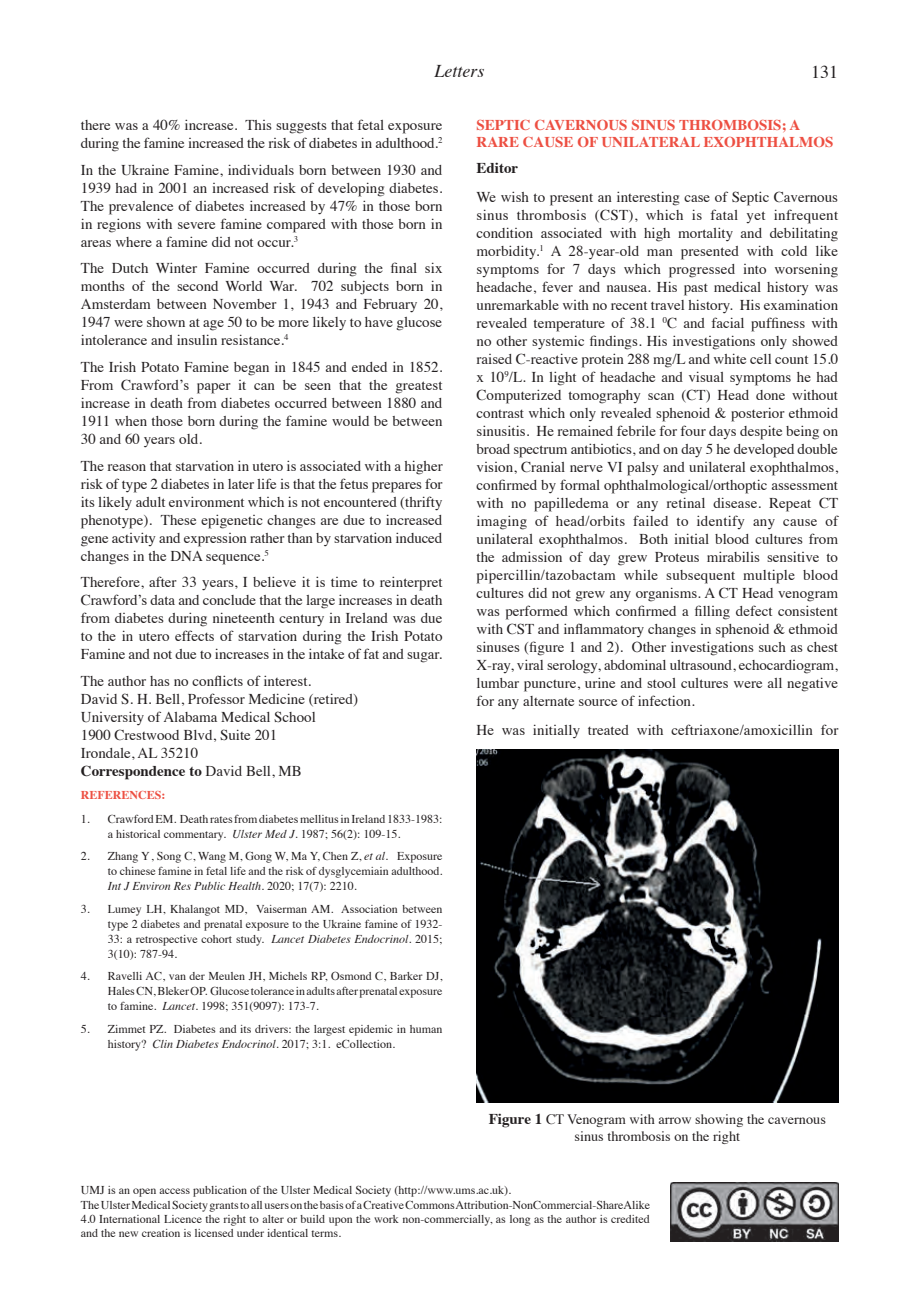
<style>
.page{position:relative;width:919px;height:1289px;background:#fff}
.page>*{position:absolute;margin:0;border:0;box-sizing:border-box;transform-origin:0 0}
.t1{font:italic 18px "Times";color:#231f20}
.t2{font:18px "Times";color:#231f20}
.t3{font:15px/18px "Times";color:#231f20;text-align:justify}
.t4{font:700 15px/16.5px "Times";color:#ed4f42}
.t5{font:700 15px "Times";color:#231f20}
.t6{font:14.25px/17.1px "Times";color:#231f20;text-align:center}
.t7{font:12px/15px "Times";color:#231f20}
.t8{font:700 12px "Times";color:#ed4f42}
.s1{font-weight:700}
.s2{font-style:italic}
.s3{font-weight:700;font-size:15px}
</style>
<div class="page">
<img style="left:670px;top:1182px;width:168px;height:59px">
<img style="left:476px;top:750px;width:362px;height:352px">
<p class="t1" style="left:434px;top:55px;width:52px">Letters</p>
<p class="t2" style="left:811px;top:55px;width:28px">131</p>
<p class="t3" style="left:81px;top:115px;width:363px">there was a 40% increase. This suggests that fetal exposure during the famine increased the risk of diabetes in adulthood.<sup>2</sup></p>
<p class="t3" style="left:81px;top:159px;width:363px">In the Ukraine Famine, individuals born between 1930 and 1939 had in 2001 an increased risk of developing diabetes.<br>The prevalence of diabetes increased by 47% in those born in regions with severe famine compared with those born in areas where a famine did not occur.<sup>3</sup></p>
<p class="t3" style="left:81px;top:258px;width:363px">The Dutch Winter Famine occurred during the final six months of the second World War. 702 subjects born in Amsterdam between November 1, 1943 and February 20, 1947 were shown at age 50 to be more likely to have glucose intolerance and insulin resistance.<sup>4</sup></p>
<p class="t3" style="left:81px;top:356px;width:363px">The Irish Potato Famine began in 1845 and ended in 1852.<br>From Crawford’s paper it can be seen that the greatest increase in death from diabetes occurred between 1880 and 1911 when those born during the famine would be between 30 and 60 years old.</p>
<p class="t3" style="left:81px;top:455px;width:363px">The reason that starvation in utero is associated with a higher risk of type 2 diabetes in later life is that the fetus prepares for its likely adult environment which is not encountered (thrifty phenotype). These epigenetic changes are due to increased gene activity and expression rather than by starvation induced changes in the DNA sequence.<sup>5</sup></p>
<p class="t3" style="left:81px;top:572px;width:363px">Therefore, after 33 years, I believe it is time to reinterpret Crawford’s data and conclude that the large increases in death from diabetes during nineteenth century in Ireland was due to the in utero effects of starvation during the Irish Potato Famine and not due to increases in the intake of fat and sugar.</p>
<p class="t3" style="left:81px;top:670px;width:279px;text-align:left">The author has no conflicts of interest.<br>David S. H. Bell, Professor Medicine (retired)<br>University of Alabama Medical School<br>1900 Crestwood Blvd, Suite 201<br>Irondale, AL 35210<br><span class="s1">Correspondence to</span> David Bell, MB</p>
<p class="t8" style="left:81px;top:783px;width:86px">REFERENCES:</p>
<p class="t7" style="left:108px;top:810px;width:336px;text-indent:-27px">1. Crawford EM. Death ratesfromdiabetesmellitusin Ireland 1833-1983: a historical commentary. <span class="s2">Ulster Med J.</span> 1987; 56(2): 109-15.</p>
<p class="t7" style="left:108px;top:847px;width:336px;text-align:justify;text-indent:-27px">2. Zhang Y, Song C, Wang M, Gong W, Ma Y, Chen Z, <span class="s2">et al</span>. Exposure to chinese famine in fetal life and the risk of dysglycemiain adulthood.<br><span class="s2">Int J Environ Res Public Health.</span> 2020; 17(7): 2210.</p>
<p class="t7" style="left:108px;top:900px;width:336px;text-align:justify;text-indent:-27px">3. Lumey LH, Khalangot MD, Vaiserman AM. Association between type 2 diabetes and prenatal exposure to the Ukraine famine of 1932- 33: a retrospective cohort study. <span class="s2">Lancet Diabetes Endocrinol</span>. 2015; 3(10): 787-94.</p>
<p class="t7" style="left:108px;top:967px;width:336px;text-align:justify;text-indent:-27px">4. Ravelli AC, van der Meulen JH, Michels RP, Osmond C, Barker DJ, Hales CN, Bleker OP. Glucose tolerance in adults after prenatal exposure to famine. <span class="s2">Lancet.</span> 1998; 351(9097): 173-7.</p>
<p class="t7" style="left:108px;top:1020px;width:336px;text-indent:-27px">5. Zimmet PZ. Diabetes and its drivers: the largest epidemic in human history? <span class="s2">Clin Diabetes Endocrinol.</span> 2017; 3:1. eCollection.</p>
<p class="t4" style="left:476px;top:115px;width:358px">SEPTIC CAVERNOUS SINUS THROMBOSIS; A<br>RARE CAUSE OF UNILATERAL EXOPHTHALMOS</p>
<p class="t5" style="left:476px;top:154px;width:43px">Editor</p>
<p class="t3" style="left:476px;top:187px;width:363px">We wish to present an interesting case of Septic Cavernous sinus thrombosis (CST), which is fatal yet infrequent condition associated with high mortality and debilitating morbidity.<sup>1</sup> A 28-year-old man presented with cold like symptoms for 7 days which progressed into worsening headache, fever and nausea. His past medical history was unremarkable with no recent travel history. His examination revealed temperature of 38.1 <sup>0</sup>C and facial puffiness with no other systemic findings. His investigations only showed raised C-reactive protein 288 mg/L and white cell count 15.0 x 10<sup>9</sup>/L. In light of headache and visual symptoms he had Computerized tomography scan (CT) Head done without contrast which only revealed sphenoid &amp; posterior ethmoid sinusitis. He remained febrile for four days despite being on broad spectrum antibiotics, and on day 5 he developed double vision, Cranial nerve VI palsy and unilateral exophthalmos, confirmed by formal ophthalmological/orthoptic assessment with no papilledema or any retinal disease. Repeat CT imaging of head/orbits failed to identify any cause of unilateral exophthalmos. Both initial blood cultures from the admission of day grew Proteus mirabilis sensitive to pipercillin/tazobactam while subsequent multiple blood cultures did not grew any organisms. A CT Head venogram was performed which confirmed a filling defect consistent with CST and inflammatory changes in sphenoid &amp; ethmoid sinuses (figure 1 and 2). Other investigations such as chest X-ray, viral serology, abdominal ultrasound, echocardiogram, lumbar puncture, urine and stool cultures were all negative for any alternate source of infection.</p>
<p class="t3" style="left:476px;top:719px;width:363px">He was initially treated with ceftriaxone/amoxicillin for</p>
<p class="t6" style="left:488px;top:1108px;width:338px"><span class="s3">Figure 1</span> CT Venogram with arrow showing the cavernous sinus thrombosis on the right</p>
<p class="t7" style="left:81px;top:1181px;width:570px;line-height:14.4px">UMJ is an open access publication of the Ulster Medical Society (http://www.ums.ac.uk).<br>The Ulster Medical Society grants to all users on the basis of a Creative Commons Attribution-NonCommercial-ShareAlike 4.0 International Licence the right to alter or build upon the work non-commercially, as long as the author is credited and the new creation is licensed under identical terms.</p>
</div>
